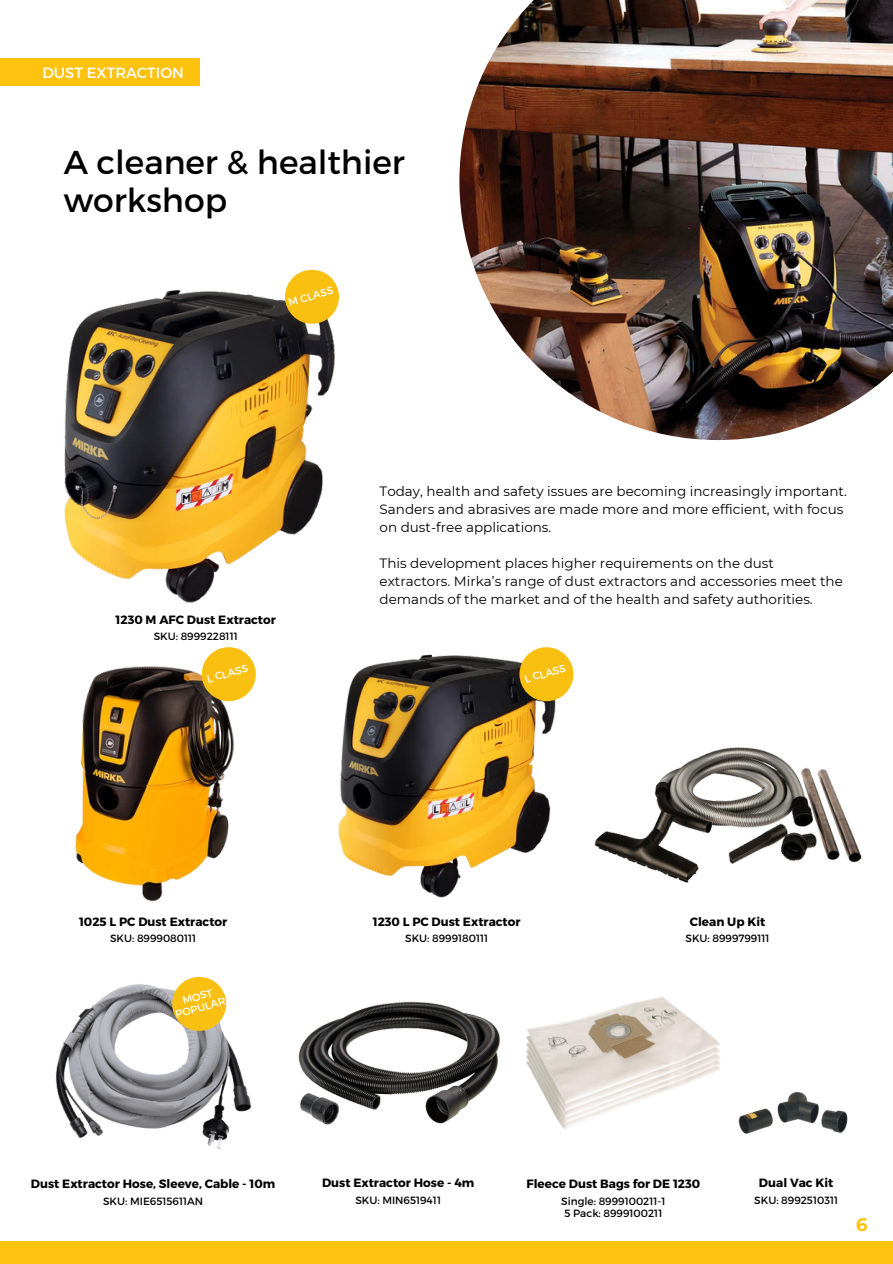
<style>
.page{position:relative;width:893px;height:1264px;background:#fff}
.page>*{position:absolute;margin:0;border:0;box-sizing:border-box;transform-origin:0 0}
.t1{font:33px/38.2px "Montserrat";color:#000}
.t2{font:700 18px "Montserrat";color:#ffc20f}
.t3{font:14.85px "Montserrat";color:#fff}
.t4{font:13.5px/18px "Montserrat";color:#000}
.t5{font:700 12px "Montserrat";color:#000}
.t6{font:10.5px "Montserrat";color:#000}
.t7{font:10.5px/11.4px "Montserrat";color:#fff;text-align:center}
</style>
<div class="page">
<div style="left:0;top:58px;width:199px;height:28px;background:#ffc20f"></div>
<img style="left:459px;top:0;width:433px;height:440px">
<img style="left:75px;top:657px;width:181px;height:245px">
<img style="left:338px;top:647px;width:236px;height:251px">
<img style="left:64px;top:281px;width:275px;height:322px">
<img style="left:738px;top:1092px;width:110px;height:42px">
<img style="left:298px;top:1001px;width:202px;height:124px">
<img style="left:55px;top:984px;width:197px;height:165px">
<img style="left:594px;top:747px;width:268px;height:136px">
<div style="left:172px;top:976px;width:54px;height:54px;background:#f9bf11;border-radius:50%"></div>
<img style="left:526px;top:997px;width:194px;height:132px">
<div style="left:0;top:1241px;width:892px;height:22px;background:#ffc20f"></div>
<div style="left:202px;top:647px;width:54px;height:54px;background:#f9bf11;border-radius:50%"></div>
<div style="left:519px;top:647px;width:54px;height:54px;background:#f9bf11;border-radius:50%"></div>
<div style="left:285px;top:270px;width:54px;height:54px;background:#f9bf11;border-radius:50%"></div>
<p class="t3" style="left:42px;top:63px;width:143px">DUST EXTRACTION</p>
<p class="t1" style="left:64px;top:142px;width:342px">A cleaner &amp; healthier workshop</p>
<p class="t7" style="left:287px;top:296px;width:48px;rotate:-15deg">M CLASS</p>
<p class="t5" style="left:116px;top:611px;width:162px">1230 M AFC Dust Extractor</p>
<p class="t6" style="left:154px;top:630px;width:86px">SKU: 8999228111</p>
<p class="t4" style="left:379px;top:482px;width:469px">Today, health and safety issues are becoming increasingly important.<br>Sanders and abrasives are made more and more efficient, with focus on dust-free applications.</p>
<p class="t4" style="left:379px;top:554px;width:464px">This development places higher requirements on the dust extractors. Mirka’s range of dust extractors and accessories meet the demands of the market and of the health and safety authorities.</p>
<p class="t7" style="left:206px;top:673px;width:44px;rotate:-15deg">L CLASS</p>
<p class="t7" style="left:523px;top:673px;width:44px;rotate:-15deg">L CLASS</p>
<p class="t5" style="left:79px;top:914px;width:150px">1025 L PC Dust Extractor</p>
<p class="t6" style="left:110px;top:931px;width:88px">SKU: 8999080111</p>
<p class="t7" style="left:171px;top:997px;width:53px;rotate:-15deg">MOST<br>POPULAR</p>
<p class="t5" style="left:373px;top:914px;width:149px">1230 L PC Dust Extractor</p>
<p class="t6" style="left:405px;top:931px;width:85px">SKU: 8999180111</p>
<p class="t5" style="left:689px;top:913px;width:77px">Clean Up Kit</p>
<p class="t6" style="left:685px;top:931px;width:86px">SKU: 8999799111</p>
<p class="t5" style="left:31px;top:1175px;width:246px">Dust Extractor Hose, Sleeve, Cable - 10m</p>
<p class="t6" style="left:103px;top:1193px;width:102px">SKU: MIE6515611AN</p>
<p class="t5" style="left:322px;top:1175px;width:154px">Dust Extractor Hose - 4m</p>
<p class="t6" style="left:355px;top:1193px;width:87px">SKU: MIN6519411</p>
<p class="t5" style="left:526px;top:1175px;width:175px">Fleece Dust Bags for DE 1230</p>
<p class="t6" style="left:561px;top:1193px;width:106px">Single: 8999100211-1</p>
<p class="t6" style="left:564px;top:1206px;width:99px">5 Pack: 8999100211</p>
<p class="t5" style="left:759px;top:1175px;width:76px">Dual Vac Kit</p>
<p class="t6" style="left:754px;top:1193px;width:85px">SKU: 8992510311</p>
<p class="t2" style="left:856px;top:1213px;width:13px">6</p>
</div>
